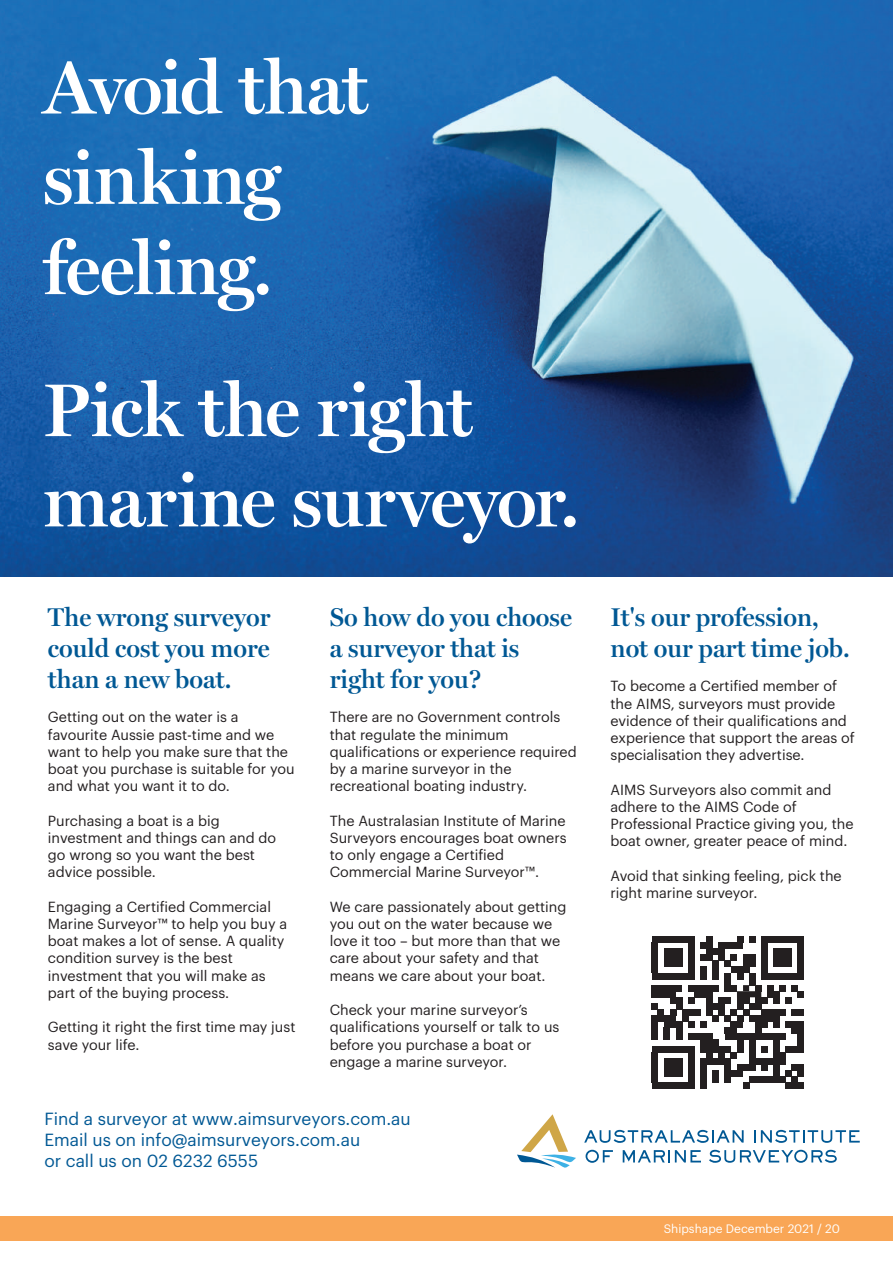
<style>
.page{position:relative;width:893px;height:1263px;background:#fff}
.page>*{position:absolute;margin:0;border:0;box-sizing:border-box;transform-origin:0 0}
.t1{font:600 75.3px/90.3px "Miller Display";letter-spacing:-.015em;color:#fff}
.t2{font:600 25.8px/31px "Miller Display";color:#005894}
.t3{font:17.25px/20.7px "Graphik";color:#005894}
.t4{font:14.4px/17.2px "Graphik";color:#231f20}
.t5{font:12px "Graphik";color:#fff}
</style>
<div class="page">
<div style="left:0;top:1216px;width:893px;height:25px;background:#f9a656"></div>
<img style="left:0;top:0;width:893px;height:577px">
<svg style="left:517px;top:1114px;width:59px;height:54px"></svg>
<svg style="left:584px;top:1130px;width:160px;height:13px"></svg>
<svg style="left:755px;top:1130px;width:105px;height:13px"></svg>
<svg style="left:586px;top:1150px;width:27px;height:13px"></svg>
<svg style="left:623px;top:1150px;width:78px;height:12px"></svg>
<svg style="left:709px;top:1150px;width:128px;height:13px"></svg>
<div style="left:706px;top:936px;width:7px;height:6px;background:#231f20"></div>
<svg style="left:737px;top:936px;width:6px;height:6px"></svg>
<svg style="left:749px;top:936px;width:6px;height:6px"></svg>
<div style="left:700px;top:942px;width:13px;height:6px;background:#231f20"></div>
<div style="left:719px;top:942px;width:24px;height:6px;background:#231f20"></div>
<div style="left:706px;top:948px;width:19px;height:7px;background:#231f20"></div>
<div style="left:700px;top:955px;width:13px;height:6px;background:#231f20"></div>
<svg style="left:700px;top:967px;width:6px;height:12px"></svg>
<div style="left:652px;top:985px;width:30px;height:6px;background:#231f20"></div>
<div style="left:688px;top:985px;width:31px;height:6px;background:#231f20"></div>
<div style="left:652px;top:991px;width:24px;height:6px;background:#231f20"></div>
<div style="left:694px;top:991px;width:19px;height:6px;background:#231f20"></div>
<div style="left:737px;top:991px;width:24px;height:6px;background:#231f20"></div>
<div style="left:767px;top:991px;width:13px;height:6px;background:#231f20"></div>
<div style="left:670px;top:997px;width:12px;height:6px;background:#231f20"></div>
<svg style="left:688px;top:997px;width:6px;height:6px"></svg>
<div style="left:706px;top:997px;width:7px;height:6px;background:#231f20"></div>
<div style="left:719px;top:997px;width:12px;height:6px;background:#231f20"></div>
<div style="left:737px;top:997px;width:12px;height:6px;background:#231f20"></div>
<div style="left:755px;top:997px;width:12px;height:6px;background:#231f20"></div>
<div style="left:773px;top:997px;width:7px;height:6px;background:#231f20"></div>
<svg style="left:780px;top:985px;width:24px;height:18px"></svg>
<div style="left:706px;top:1003px;width:19px;height:6px;background:#231f20"></div>
<div style="left:749px;top:1003px;width:12px;height:6px;background:#231f20"></div>
<svg style="left:652px;top:1003px;width:12px;height:12px"></svg>
<svg style="left:670px;top:1003px;width:12px;height:12px"></svg>
<div style="left:682px;top:1009px;width:18px;height:6px;background:#231f20"></div>
<div style="left:706px;top:1009px;width:7px;height:6px;background:#231f20"></div>
<svg style="left:719px;top:1009px;width:6px;height:6px"></svg>
<svg style="left:731px;top:1003px;width:18px;height:12px"></svg>
<div style="left:761px;top:1009px;width:25px;height:6px;background:#231f20"></div>
<div style="left:792px;top:1009px;width:12px;height:6px;background:#231f20"></div>
<div style="left:652px;top:1015px;width:24px;height:7px;background:#231f20"></div>
<div style="left:682px;top:1015px;width:6px;height:7px;background:#231f20"></div>
<div style="left:713px;top:1015px;width:6px;height:7px;background:#231f20"></div>
<div style="left:725px;top:1015px;width:6px;height:7px;background:#231f20"></div>
<div style="left:737px;top:1015px;width:6px;height:7px;background:#231f20"></div>
<div style="left:749px;top:1015px;width:31px;height:7px;background:#231f20"></div>
<div style="left:664px;top:1022px;width:18px;height:6px;background:#231f20"></div>
<svg style="left:688px;top:1022px;width:6px;height:6px"></svg>
<svg style="left:700px;top:1022px;width:6px;height:6px"></svg>
<div style="left:731px;top:1022px;width:12px;height:6px;background:#231f20"></div>
<div style="left:755px;top:1022px;width:12px;height:6px;background:#231f20"></div>
<div style="left:773px;top:1022px;width:7px;height:6px;background:#231f20"></div>
<div style="left:786px;top:1022px;width:18px;height:6px;background:#231f20"></div>
<div style="left:725px;top:1028px;width:12px;height:6px;background:#231f20"></div>
<svg style="left:755px;top:1028px;width:6px;height:6px"></svg>
<div style="left:792px;top:1028px;width:12px;height:6px;background:#231f20"></div>
<svg style="left:652px;top:1022px;width:6px;height:18px"></svg>
<svg style="left:664px;top:1028px;width:6px;height:12px"></svg>
<svg style="left:676px;top:1028px;width:6px;height:12px"></svg>
<div style="left:688px;top:1034px;width:25px;height:6px;background:#231f20"></div>
<div style="left:725px;top:1034px;width:61px;height:6px;background:#231f20"></div>
<div style="left:700px;top:1040px;width:19px;height:6px;background:#231f20"></div>
<div style="left:773px;top:1040px;width:7px;height:6px;background:#231f20"></div>
<svg style="left:798px;top:1034px;width:6px;height:12px"></svg>
<div style="left:700px;top:1046px;width:31px;height:6px;background:#231f20"></div>
<svg style="left:761px;top:1046px;width:6px;height:6px"></svg>
<div style="left:773px;top:1046px;width:7px;height:6px;background:#231f20"></div>
<div style="left:786px;top:1046px;width:18px;height:6px;background:#231f20"></div>
<div style="left:706px;top:1052px;width:7px;height:6px;background:#231f20"></div>
<svg style="left:719px;top:1052px;width:6px;height:6px"></svg>
<svg style="left:731px;top:1040px;width:12px;height:18px"></svg>
<svg style="left:749px;top:1040px;width:6px;height:18px"></svg>
<div style="left:773px;top:1052px;width:13px;height:6px;background:#231f20"></div>
<div style="left:700px;top:1058px;width:31px;height:6px;background:#231f20"></div>
<div style="left:749px;top:1058px;width:37px;height:6px;background:#231f20"></div>
<svg style="left:725px;top:1064px;width:6px;height:6px"></svg>
<div style="left:737px;top:1064px;width:18px;height:6px;background:#231f20"></div>
<svg style="left:761px;top:1064px;width:6px;height:6px"></svg>
<div style="left:773px;top:1064px;width:7px;height:6px;background:#231f20"></div>
<div style="left:792px;top:1064px;width:12px;height:6px;background:#231f20"></div>
<div style="left:725px;top:1070px;width:18px;height:6px;background:#231f20"></div>
<div style="left:773px;top:1070px;width:7px;height:6px;background:#231f20"></div>
<svg style="left:700px;top:1064px;width:6px;height:18px"></svg>
<svg style="left:713px;top:1070px;width:6px;height:12px"></svg>
<svg style="left:725px;top:1076px;width:6px;height:6px"></svg>
<div style="left:749px;top:1076px;width:37px;height:6px;background:#231f20"></div>
<svg style="left:786px;top:1070px;width:18px;height:12px"></svg>
<div style="left:700px;top:1082px;width:6px;height:7px;background:#231f20"></div>
<div style="left:743px;top:1082px;width:6px;height:7px;background:#231f20"></div>
<div style="left:786px;top:1082px;width:18px;height:7px;background:#231f20"></div>
<div style="left:652px;top:936px;width:42px;height:6px;background:#231f20"></div>
<svg style="left:652px;top:942px;width:6px;height:6px"></svg>
<svg style="left:688px;top:942px;width:6px;height:6px"></svg>
<div style="left:652px;top:948px;width:6px;height:7px;background:#231f20"></div>
<div style="left:688px;top:948px;width:6px;height:7px;background:#231f20"></div>
<svg style="left:652px;top:955px;width:6px;height:18px"></svg>
<svg style="left:688px;top:955px;width:6px;height:18px"></svg>
<div style="left:652px;top:973px;width:42px;height:6px;background:#231f20"></div>
<div style="left:664px;top:948px;width:18px;height:19px;background:#231f20"></div>
<div style="left:761px;top:936px;width:43px;height:6px;background:#231f20"></div>
<svg style="left:761px;top:942px;width:6px;height:6px"></svg>
<svg style="left:798px;top:942px;width:6px;height:6px"></svg>
<div style="left:761px;top:948px;width:6px;height:7px;background:#231f20"></div>
<div style="left:798px;top:948px;width:6px;height:7px;background:#231f20"></div>
<svg style="left:713px;top:955px;width:60px;height:36px"></svg>
<svg style="left:798px;top:955px;width:6px;height:18px"></svg>
<div style="left:761px;top:973px;width:43px;height:6px;background:#231f20"></div>
<div style="left:773px;top:948px;width:19px;height:19px;background:#231f20"></div>
<div style="left:652px;top:1046px;width:42px;height:6px;background:#231f20"></div>
<svg style="left:652px;top:1052px;width:6px;height:30px"></svg>
<svg style="left:688px;top:1052px;width:6px;height:30px"></svg>
<div style="left:652px;top:1082px;width:42px;height:7px;background:#231f20"></div>
<div style="left:664px;top:1058px;width:18px;height:18px;background:#231f20"></div>
<h1 class="t1" style="left:43px;top:42px;width:327px">Avoid that sinking feeling.</h1>
<h1 class="t1" style="left:43px;top:364px;width:538px">Pick the right marine surveyor.</h1>
<h2 class="t2" style="left:48px;top:601px;width:224px;text-align:justify">The wrong surveyor could cost you more than a new boat.</h2>
<p class="t4" style="left:48px;top:707px;width:248px">Getting out on the water is a favourite Aussie past-time and we want to help you make sure that the boat you purchase is suitable for you and what you want it to do.</p>
<p class="t4" style="left:48px;top:811px;width:230px">Purchasing a boat is a big investment and things can and do go wrong so you want the best advice possible.</p>
<p class="t4" style="left:48px;top:897px;width:241px">Engaging a Certified Commercial<br>Marine Surveyor™ to help you buy a boat makes a lot of sense. A quality condition survey is the best investment that you will make as part of the buying process.</p>
<p class="t4" style="left:48px;top:1017px;width:249px">Getting it right the first time may just save your life.</p>
<h2 class="t2" style="left:330px;top:601px;width:244px">So how do you choose a surveyor that is right for you?</h2>
<p class="t4" style="left:330px;top:707px;width:248px">There are no Government controls that regulate the minimum qualifications or experience required by a marine surveyor in the recreational boating industry.</p>
<p class="t4" style="left:330px;top:811px;width:238px">The Australasian Institute of Marine<br>Surveyors encourages boat owners to only engage a Certified<br>Commercial Marine Surveyor™.</p>
<p class="t4" style="left:330px;top:897px;width:238px">We care passionately about getting you out on the water because we love it too – but more than that we care about your safety and that means we care about your boat.</p>
<p class="t4" style="left:330px;top:1000px;width:231px">Check your marine surveyor’s qualifications yourself or talk to us before you purchase a boat or engage a marine surveyor.</p>
<p class="t3" style="left:44px;top:1107px;width:368px">Find a surveyor at www.aimsurveyors.com.au<br>Email us on info@aimsurveyors.com.au<br>or call us on 02 6232 6555</p>
<h2 class="t2" style="left:611px;top:601px;width:241px">It's our profession, not our part time job.</h2>
<p class="t4" style="left:611px;top:676px;width:246px">To become a Certified member of the AIMS, surveyors must provide evidence of their qualifications and experience that support the areas of specialisation they advertise.</p>
<p class="t4" style="left:611px;top:780px;width:244px">AIMS Surveyors also commit and adhere to the AIMS Code of<br>Professional Practice giving you, the boat owner, greater peace of mind.</p>
<p class="t4" style="left:611px;top:866px;width:233px">Avoid that sinking feeling, pick the right marine surveyor.</p>
<p class="t5" style="left:664px;top:1220px;width:178px">Shipshape December 2021 / 20</p>
</div>
